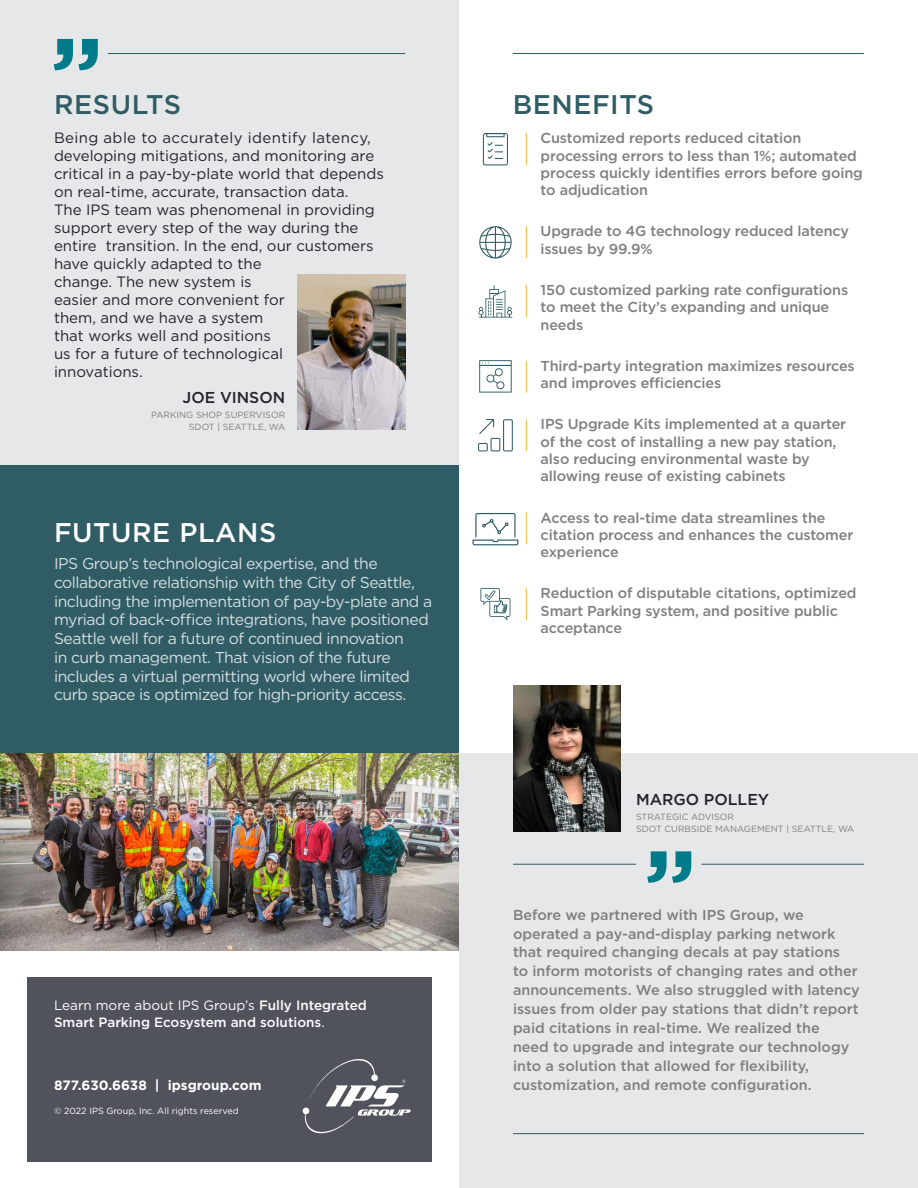
<style>
.page{position:relative;width:918px;height:1188px;background:#fff}
.page>*{position:absolute;margin:0;border:0;box-sizing:border-box;transform-origin:0 0}
.t1{font:500 27px "Gotham";letter-spacing:.02em;color:#305c65}
.t2{font:500 27px "Gotham";letter-spacing:.02em;color:#fff}
.t3{font:15.75px/18.8px "Gotham";letter-spacing:-.03em;color:#d6dee0}
.t4{font:500 15.75px "Gotham";color:#22242b}
.t5{font:15px/18px "Gotham";color:#22242b}
.t6{font:500 14.4px/17.2px "Gotham";letter-spacing:-.01em;color:#7f7f7f}
.t7{font:500 13.5px/16.2px "Gotham";color:#fff}
.t8{font:700 13.5px "Gotham";color:#fff}
.t9{font:9px/12px "Gotham";color:#7f7f7f}
.t10{font:9px "Gotham";color:#fff}
.s1{font-weight:400}
</style>
<div class="page">
<div style="left:0;top:0;width:459px;height:466px;background:#e6e7e8"></div>
<div style="left:27px;top:977px;width:405px;height:184px;background:#50535c"></div>
<div style="left:459px;top:754px;width:459px;height:434px;background:#e6e7e8"></div>
<hr style="left:54px;top:53px;width:351px;height:1px;background:#305c65">
<hr style="left:513px;top:53px;width:351px;height:1px;background:#305c65">
<hr style="left:513px;top:1133px;width:351px;height:1px;background:#305c65">
<div style="left:0;top:466px;width:459px;height:288px;background:#305c65"></div>
<hr style="left:526px;top:133px;width:1px;height:32px;background:#fdb71a">
<hr style="left:526px;top:226px;width:1px;height:32px;background:#fdb71a">
<hr style="left:526px;top:285px;width:1px;height:32px;background:#fdb71a">
<hr style="left:526px;top:361px;width:1px;height:32px;background:#fdb71a">
<hr style="left:526px;top:419px;width:1px;height:32px;background:#fdb71a">
<hr style="left:526px;top:512px;width:1px;height:32px;background:#fdb71a">
<hr style="left:526px;top:588px;width:1px;height:32px;background:#fdb71a">
<div style="left:42px;top:21px;width:66px;height:66px;background:#e6e7e8;border-radius:50%"></div>
<svg style="left:54px;top:39px;width:44px;height:31px"></svg>
<img style="left:0;top:754px;width:459px;height:196px">
<hr style="left:513px;top:864px;width:351px;height:1px;background:#305c65">
<img style="left:513px;top:686px;width:108px;height:146px">
<img style="left:297px;top:274px;width:108px;height:156px">
<div style="left:636px;top:834px;width:65px;height:65px;background:#e6e7e8;border-radius:50%"></div>
<svg style="left:647px;top:851px;width:44px;height:32px"></svg>
<svg style="left:303px;top:1059px;width:108px;height:74px"></svg>
<svg style="left:483px;top:133px;width:25px;height:32px"></svg>
<svg style="left:479px;top:226px;width:33px;height:33px"></svg>
<svg style="left:479px;top:360px;width:33px;height:33px"></svg>
<svg style="left:472px;top:513px;width:46px;height:32px"></svg>
<svg style="left:478px;top:419px;width:35px;height:32px"></svg>
<hr style="left:479px;top:317px;width:33px;height:1px;background:#305d65">
<svg style="left:479px;top:285px;width:33px;height:32px"></svg>
<svg style="left:480px;top:588px;width:30px;height:32px"></svg>
<h1 class="t1" style="left:54px;top:86px;width:128px">RESULTS</h1>
<h1 class="t1" style="left:513px;top:86px;width:143px">BENEFITS</h1>
<p class="t6" style="left:541px;top:129px;width:324px">Customized reports reduced citation processing errors to less than 1%; automated process quickly identifies errors before going to adjudication</p>
<p class="t6" style="left:541px;top:223px;width:310px">Upgrade to 4G technology reduced latency issues by 99.9%</p>
<p class="t6" style="left:541px;top:281px;width:309px">150 customized parking rate configurations to meet the City’s expanding and unique needs</p>
<p class="t6" style="left:541px;top:357px;width:316px">Third-party integration maximizes resources and improves efficiencies</p>
<p class="t6" style="left:541px;top:416px;width:307px">IPS Upgrade Kits implemented at a quarter of the cost of installing a new pay station, also reducing environmental waste by allowing reuse of existing cabinets</p>
<p class="t6" style="left:541px;top:509px;width:314px">Access to real-time data streamlines the citation process and enhances the customer experience</p>
<p class="t6" style="left:541px;top:585px;width:317px">Reduction of disputable citations, optimized<br>Smart Parking system, and positive public acceptance</p>
<p class="t5" style="left:54px;top:128px;width:331px">Being able to accurately identify latency, developing mitigations, and monitoring are critical in a pay-by-plate world that depends on real-time, accurate, transaction data.<br>The IPS team was phenomenal in providing support every step of the way during the entire transition. In the end, our customers have quickly adapted to the<br>change. The new system is<br>easier and more convenient for<br>them, and we have a system<br>that works well and positions<br>us for a future of technological<br>innovations.</p>
<p class="t4" style="left:183px;top:387px;width:104px">JOE VINSON</p>
<p class="t9" style="left:151px;top:408px;width:136px;text-align:right">PARKING SHOP SUPERVISOR<br>SDOT | SEATTLE, WA</p>
<h1 class="t2" style="left:54px;top:514px;width:224px">FUTURE PLANS</h1>
<p class="t3" style="left:54px;top:554px;width:380px">IPS Group’s technological expertise, and the collaborative relationship with the City of Seattle, including the implementation of pay-by-plate and a myriad of back-office integrations, have positioned Seattle well for a future of continued innovation<br>in curb management. That vision of the future includes a virtual permitting world where limited curb space is optimized for high-priority access.</p>
<p class="t7" style="left:54px;top:997px;width:314px"><span class="s1">Learn more about IPS Group’s</span> Fully Integrated<br>Smart Parking Ecosystem and solutions<span class="s1">.</span></p>
<p class="t8" style="left:54px;top:1076px;width:209px">877.630.6638 | ipsgroup.com</p>
<p class="t10" style="left:54px;top:1105px;width:186px">© 2022 IPS Group, Inc. All rights reserved</p>
<p class="t4" style="left:636px;top:789px;width:135px">MARGO POLLEY</p>
<p class="t9" style="left:636px;top:810px;width:220px">STRATEGIC ADVISOR<br>SDOT CURBSIDE MANAGEMENT | SEATTLE, WA</p>
<p class="t6" style="left:513px;top:905px;width:348px;line-height:18.9px">Before we partnered with IPS Group, we operated a pay-and-display parking network that required changing decals at pay stations<br>to inform motorists of changing rates and other announcements. We also struggled with latency issues from older pay stations that didn’t report paid citations in real-time. We realized the<br>need to upgrade and integrate our technology into a solution that allowed for flexibility, customization, and remote configuration.</p>
</div>
